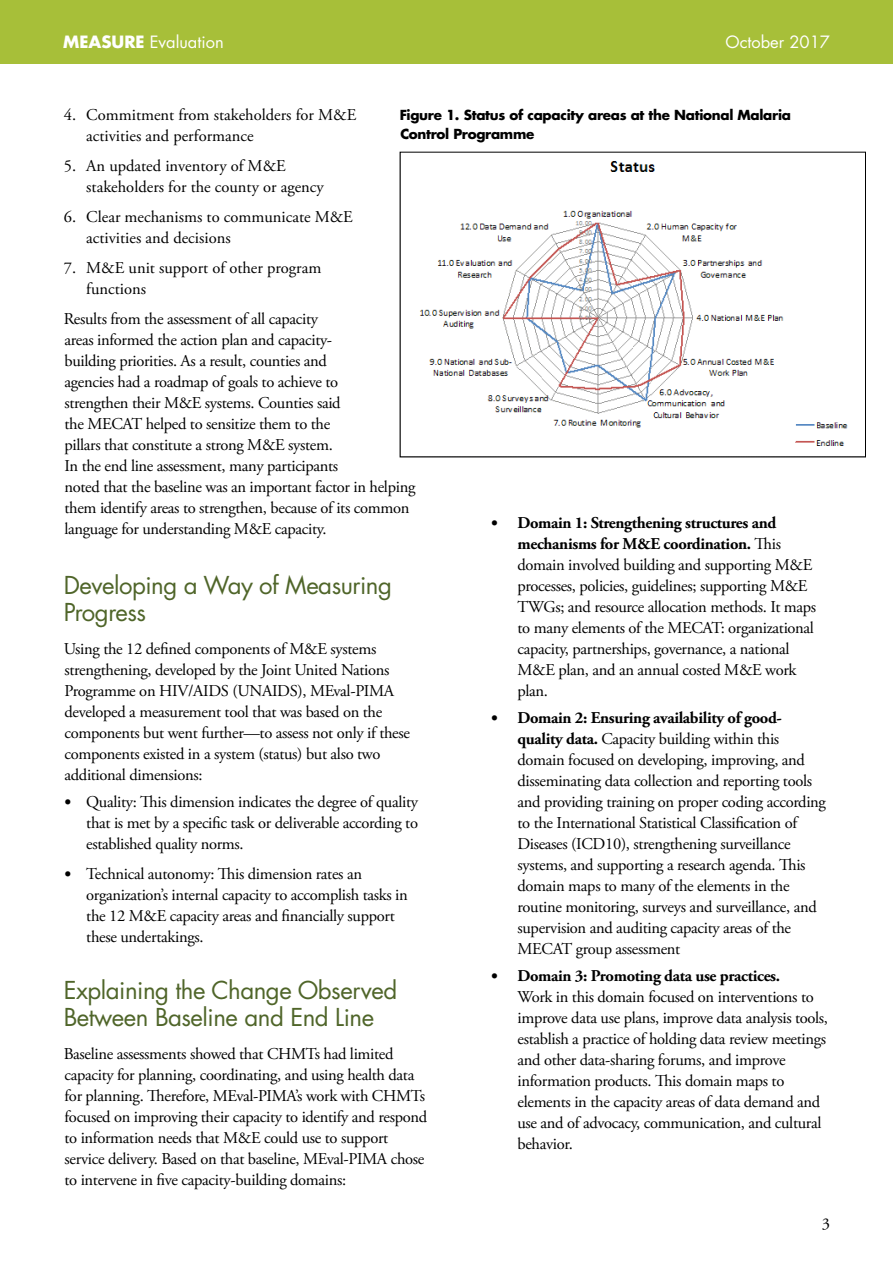
<style>
.page{position:relative;width:893px;height:1263px;background:#fff}
.page>*{position:absolute;margin:0;border:0;box-sizing:border-box;transform-origin:0 0}
.t1{font:24px/27px "Futura LT Pro";letter-spacing:-.02em;color:#4f6529}
.t2{font:16.5px/21px "Adobe Garamond Pro";letter-spacing:-.02em;color:#000}
.t3{font:16.5px/21px "Adobe Garamond Pro";color:#000}
.t4{font:16.5px "Futura LT Pro";color:#fff}
.t5{font:700 13.5px/19.5px "Futura LT Pro";letter-spacing:-.02em;color:#000}
.s1{font-weight:700}
.s2{font-family:"Calibri"}
</style>
<div class="page">
<div style="left:0;top:0;width:893px;height:63px;background:#a7bf39"></div>
<img style="left:419px;top:161px;width:429px;height:285px">
<p class="t4" style="left:63px;top:30px;width:162px"><span class="s1">MEASURE</span> Evaluation</p>
<p class="t4" style="left:725px;top:30px;width:106px">October 2017</p>
<p class="t3" style="left:86px;top:105px;width:272px;text-indent:-23px">4. Commitment from stakeholders for M&amp;E activities and performance</p>
<p class="t3" style="left:86px;top:156px;width:239px;text-indent:-23px">5. An updated inventory of M&amp;E stakeholders for the county or agency</p>
<p class="t3" style="left:86px;top:207px;width:268px;text-indent:-23px">6. Clear mechanisms to communicate M&amp;E activities and decisions</p>
<p class="t3" style="left:86px;top:258px;width:237px;text-indent:-23px">7. M&amp;E unit support of other program functions</p>
<p class="t2" style="left:64px;top:309px;width:353px">Results from the assessment of all capacity<br>areas informed the action plan and capacity-<br>building priorities. As a result, counties and<br>agencies had a roadmap of goals to achieve to<br>strengthen their M&amp;E systems. Counties said<br>the MECAT helped to sensitize them to the<br>pillars that constitute a strong M&amp;E system.<br>In the end line assessment, many participants<br>noted that the baseline was an important factor in helping them identify areas to strengthen, because of its common language for understanding M&amp;E capacity.</p>
<h1 class="t1" style="left:64px;top:571px;width:330px">Developing a Way of Measuring<br>Progress</h1>
<p class="t2" style="left:64px;top:639px;width:348px">Using the 12 defined components of M&amp;E systems strengthening, developed by the Joint United Nations Programme on HIV/AIDS (UNAIDS), MEval-PIMA developed a measurement tool that was based on the components but went further—to assess not only if these components existed in a system (status) but also two additional dimensions:</p>
<p class="t2" style="left:86px;top:792px;width:333px;text-align:justify;text-indent:-23px"><span class="s2">•</span> Quality: This dimension indicates the degree of quality that is met by a specific task or deliverable according to established quality norms.</p>
<p class="t2" style="left:86px;top:864px;width:323px;text-indent:-23px"><span class="s2">•</span> Technical autonomy: This dimension rates an organization’s internal capacity to accomplish tasks in the 12 M&amp;E capacity areas and financially support these undertakings.</p>
<h1 class="t1" style="left:64px;top:976px;width:335px">Explaining the Change Observed<br>Between Baseline and End Line</h1>
<p class="t2" style="left:64px;top:1044px;width:365px">Baseline assessments showed that CHMTs had limited capacity for planning, coordinating, and using health data for planning. Therefore, MEval-PIMA’s work with CHMTs focused on improving their capacity to identify and respond to information needs that M&amp;E could use to support service delivery. Based on that baseline, MEval-PIMA chose to intervene in five capacity-building domains:</p>
<p class="t5" style="left:400px;top:104px;width:393px">Figure 1. Status of capacity areas at the National Malaria<br>Control Programme</p>
<p class="t2" style="left:517px;top:513px;width:300px;text-indent:-27px"><span class="s2">•</span> <span class="s1">Domain 1: Strengthening structures and mechanisms for M&amp;E coordination.</span> This domain involved building and supporting M&amp;E processes, policies, guidelines; supporting M&amp;E TWGs; and resource allocation methods. It maps to many elements of the MECAT: organizational capacity, partnerships, governance, a national M&amp;E plan, and an annual costed M&amp;E work plan.</p>
<p class="t2" style="left:517px;top:708px;width:310px;text-indent:-27px"><span class="s2">•</span> <span class="s1">Domain 2: Ensuring availability of good&shy;quality data.</span> Capacity building within this domain focused on developing, improving, and disseminating data collection and reporting tools and providing training on proper coding according to the International Statistical Classification of Diseases (ICD10), strengthening surveillance systems, and supporting a research agenda. This domain maps to many of the elements in the routine monitoring, surveys and surveillance, and supervision and auditing capacity areas of the MECAT group assessment</p>
<p class="t2" style="left:517px;top:966px;width:312px;text-indent:-27px"><span class="s2">•</span> <span class="s1">Domain 3: Promoting data use practices.<br></span>Work in this domain focused on interventions to improve data use plans, improve data analysis tools, establish a practice of holding data review meetings and other data-sharing forums, and improve information products. This domain maps to elements in the capacity areas of data demand and use and of advocacy, communication, and cultural behavior.</p>
<p class="t2" style="left:822px;top:1214px;width:10px">3</p>
</div>
